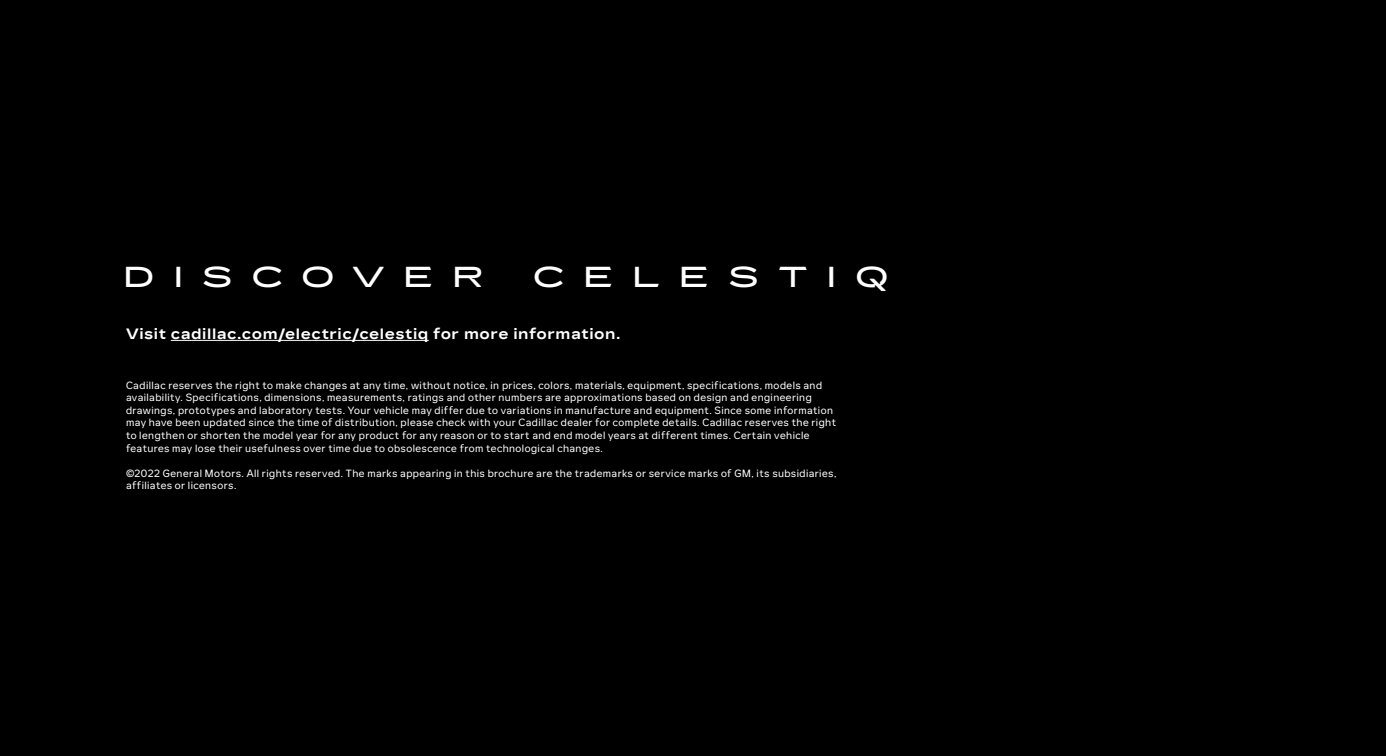
<style>
.page{position:relative;width:1386px;height:756px;background:#000}
.page>*{position:absolute;margin:0;border:0;box-sizing:border-box;transform-origin:0 0}
.t1{font:500 expanded 28.88px "Cadillac Gothic";letter-spacing:.635em;color:#fff}
.t2{font:700 15.05px "Cadillac Gothic";letter-spacing:.035em;color:#fff}
.t3{font:condensed 10.5px/12.6px "Cadillac Gothic";letter-spacing:.035em;color:#fff}
</style>
<div class="page">
<hr style="left:171px;top:340px;width:258px;height:1px;background:#fff">
<h1 class="t1" style="left:123px;top:260px;width:362px">DISCOVER</h1>
<h1 class="t1" style="left:533px;top:260px;width:357px">CELESTIQ</h1>
<h2 class="t2" style="left:126px;top:325px;width:496px">Visit cadillac.com/electric/celestiq for more information.</h2>
<p class="t3" style="left:126px;top:378px;width:712px">Cadillac reserves the right to make changes at any time, without notice, in prices, colors, materials, equipment, specifications, models and availability. Specifications, dimensions, measurements, ratings and other numbers are approximations based on design and engineering drawings, prototypes and laboratory tests. Your vehicle may differ due to variations in manufacture and equipment. Since some information may have been updated since the time of distribution, please check with your Cadillac dealer for complete details. Cadillac reserves the right to lengthen or shorten the model year for any product for any reason or to start and end model years at different times. Certain vehicle features may lose their usefulness over time due to obsolescence from technological changes.</p>
<p class="t3" style="left:126px;top:466px;width:712px">©2022 General Motors. All rights reserved. The marks appearing in this brochure are the trademarks or service marks of GM, its subsidiaries, affiliates or licensors.</p>
</div>
